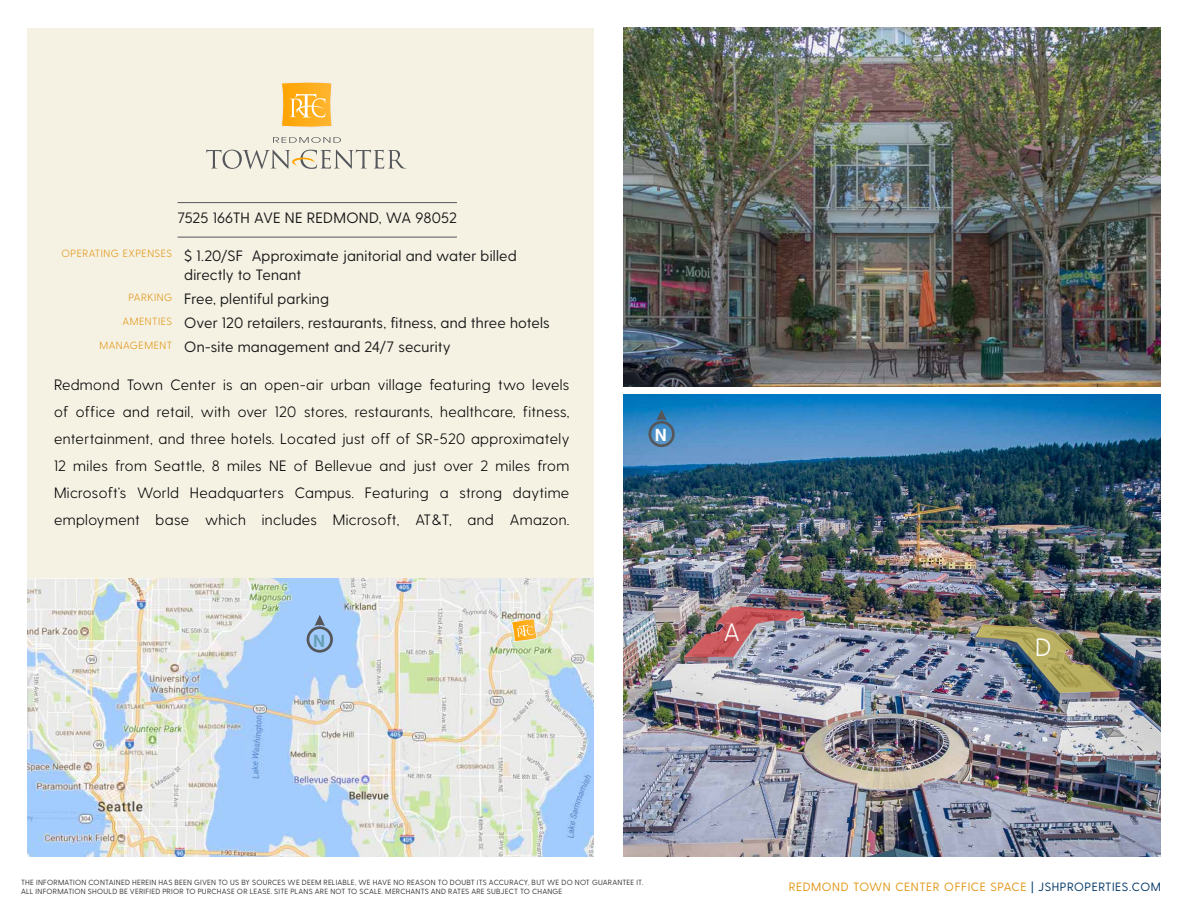
<style>
.page{position:relative;width:1188px;height:918px;background:#fff}
.page>*{position:absolute;margin:0;border:0;box-sizing:border-box;transform-origin:0 0}
.t1{font:300 25.05px "Greycliff CF";color:#fff}
.t2{font:700 17.4px "Greycliff CF";color:#679fb4}
.t3{font:700 17.4px "Greycliff CF";color:#fff}
.Paragraph_Style_1{font:300 15px/27px "Greycliff CF";letter-spacing:.025em;color:#000;text-align:justify}
.Paragraph_Style_1-2{font:15px/19.5px "Greycliff CF";letter-spacing:.01em;color:#1a1a1a}
.header_with_lines{font:15px "Greycliff CF";letter-spacing:.005em;color:#1a1a1a}
.t4{font:12px "Greycliff CF";letter-spacing:.05em;color:#e29717}
.Paragraph_Style_1-3{font:300 10.5px "Greycliff CF";letter-spacing:.05em;color:#e29717}
.t5{font:7.5px/9px "Greycliff CF";letter-spacing:.025em;color:#333}
.s1{color:#003767}
</style>
<div class="page">
<div style="left:28px;top:28px;width:566px;height:828px;background:#f5f2e4"></div>
<img style="left:623px;top:28px;width:538px;height:359px">
<img style="left:623px;top:394px;width:538px;height:462px">
<img style="left:28px;top:578px;width:566px;height:278px">
<svg style="left:511px;top:619px;width:29px;height:25px"></svg>
<hr style="left:178px;top:202px;width:279px;height:1px;background:#54565a">
<hr style="left:178px;top:237px;width:279px;height:1px;background:#54565a">
<img style="left:685px;top:607px;width:120px;height:50px">
<img style="left:975px;top:625px;width:143px;height:68px">
<div style="left:307px;top:626px;width:26px;height:27px;border:3px solid #54565a;border-radius:50%"></div>
<svg style="left:314px;top:615px;width:11px;height:11px"></svg>
<div style="left:648px;top:421px;width:27px;height:26px;border:3px solid #54565a;border-radius:50%"></div>
<svg style="left:656px;top:409px;width:11px;height:12px"></svg>
<svg style="left:206px;top:150px;width:200px;height:19px"></svg>
<svg style="left:273px;top:137px;width:68px;height:6px"></svg>
<svg style="left:281px;top:82px;width:51px;height:45px;background:#fdbb45"></svg>
<p class="header_with_lines" style="left:178px;top:209px;width:281px">7525 166TH AVE NE REDMOND, WA 98052</p>
<p class="Paragraph_Style_1-3" style="left:61px;top:247px;width:112px">OPERATING EXPENSES</p>
<p class="Paragraph_Style_1-2" style="left:184px;top:246px;width:334px">$ 1.20/SF Approximate janitorial and water billed directly to Tenant</p>
<p class="Paragraph_Style_1-3" style="left:129px;top:291px;width:45px">PARKING</p>
<p class="Paragraph_Style_1-2" style="left:184px;top:289px;width:146px">Free, plentiful parking</p>
<p class="Paragraph_Style_1-3" style="left:123px;top:315px;width:51px">AMENTIES</p>
<p class="Paragraph_Style_1-2" style="left:184px;top:313px;width:367px">Over 120 retailers, restaurants, fitness, and three hotels</p>
<p class="Paragraph_Style_1-3" style="left:99px;top:339px;width:74px">MANAGEMENT</p>
<p class="Paragraph_Style_1-2" style="left:184px;top:337px;width:268px">On-site management and 24/7 security</p>
<p class="Paragraph_Style_1" style="left:54px;top:371px;width:517px">Redmond Town Center is an open-air urban village featuring two levels of office and retail, with over 120 stores, restaurants, healthcare, fitness, entertainment, and three hotels. Located just off of SR-520 approximately 12 miles from Seattle, 8 miles NE of Bellevue and just over 2 miles from Microsoft’s World Headquarters Campus. Featuring a strong daytime employment base which includes Microsoft, AT&amp;T, and Amazon.</p>
<p class="t2" style="left:313px;top:630px;width:14px">N</p>
<p class="t3" style="left:655px;top:425px;width:14px">N</p>
<p class="t1" style="left:724px;top:617px;width:18px">A</p>
<p class="t1" style="left:1035px;top:633px;width:18px">D</p>
<p class="t5" style="left:21px;top:878px;width:624px">THE INFORMATION CONTAINED HEREIN HAS BEEN GIVEN TO US BY SOURCES WE DEEM RELIABLE, WE HAVE NO REASON TO DOUBT ITS ACCURACY, BUT WE DO NOT GUARANTEE IT.<br>ALL INFORMATION SHOULD BE VERIFIED PRIOR TO PURCHASE OR LEASE. SITE PLANS ARE NOT TO SCALE. MERCHANTS AND RATES ARE SUBJECT TO CHANGE</p>
<p class="t4" style="left:789px;top:879px;width:374px">REDMOND TOWN CENTER OFFICE SPACE <span class="s1">| JSHPROPERTIES.COM</span></p>
</div>
